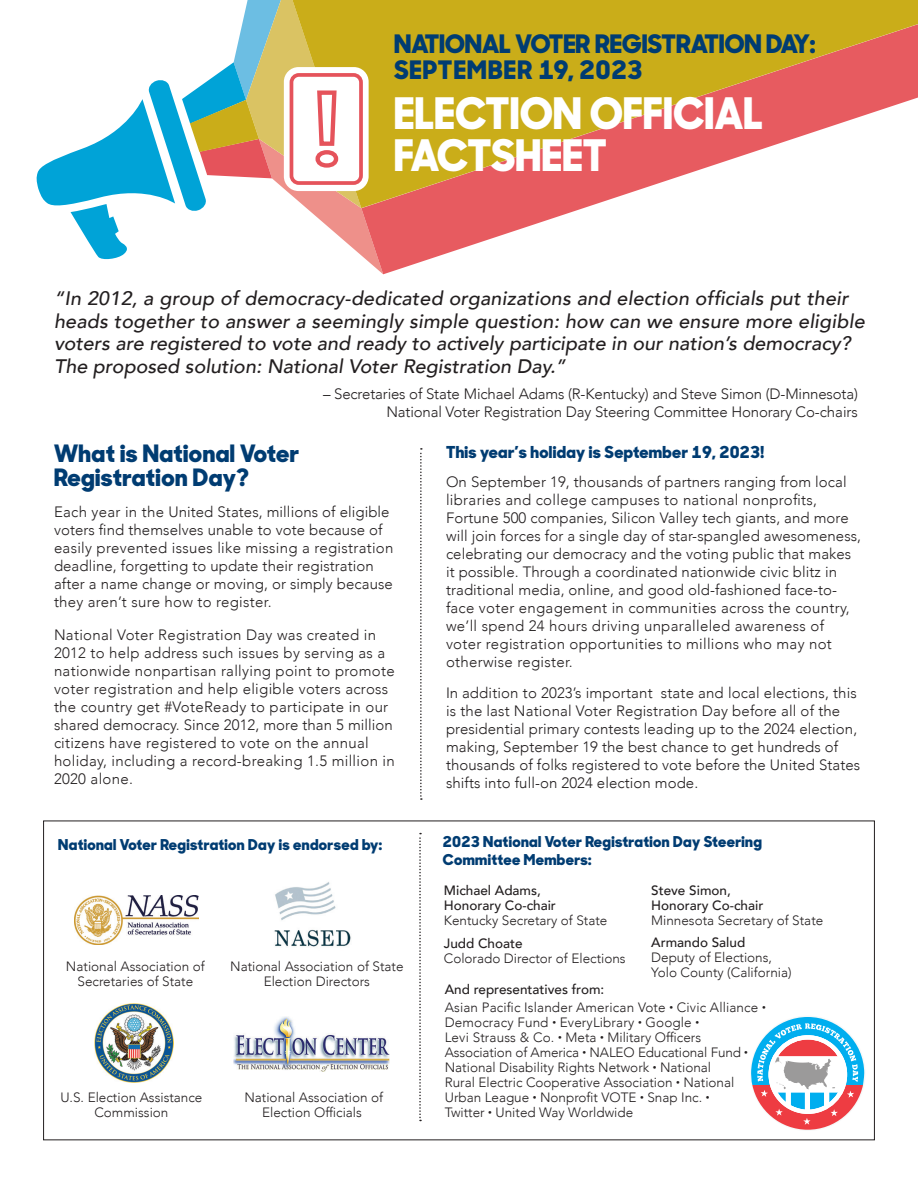
<style>
.page{position:relative;width:918px;height:1188px;background:#fff}
.page>*{position:absolute;margin:0;border:0;box-sizing:border-box;transform-origin:0 0}
.t1{font:800 43.5px "Sharp Sans No 1";letter-spacing:.01em;color:#fff}
.t2{font:800 25.5px/25.5px "Sharp Sans No 1";color:#003c72}
.t3{font:800 24px/24px "Sharp Sans No 1";letter-spacing:.02em;color:#003c72}
.t4{font:italic 500 19.5px/22.5px "Avenir";letter-spacing:.01em;color:#231f20}
.t5{font:800 16.5px "Sharp Sans No 1";letter-spacing:.02em;color:#003c72}
.t6{font:300 15px/18px "Avenir";letter-spacing:.005em;color:#231f20}
.t7{font:800 15px/18px "Sharp Sans No 1";letter-spacing:.025em;color:#003c72}
.t8{font:300 13.5px/15px "Avenir";color:#231f20;text-align:center}
.t9{font:500 13.5px/15px "Avenir";color:#231f20}
.s1{font-weight:300}
.s2{font-weight:500}
.s3{font-size:7.5px}
</style>
<div class="page">
<svg style="left:383px;top:208px;width:201px;height:66px"></svg>
<svg style="left:383px;top:0;width:535px;height:208px;fill:#caad19"></svg>
<svg style="left:36px;top:0;width:347px;height:274px"></svg>
<svg style="left:420px;top:448px;width:2px;height:352px"></svg>
<img style="left:274px;top:882px;width:77px;height:65px">
<img style="left:95px;top:1004px;width:79px;height:79px">
<img style="left:234px;top:1016px;width:155px;height:55px">
<img style="left:74px;top:896px;width:125px;height:49px">
<svg style="left:751px;top:1017px;width:113px;height:113px"></svg>
<svg style="left:419px;top:833px;width:2px;height:288px"></svg>
<p class="t2" style="left:394px;top:30px;width:423px">NATIONAL VOTER REGISTRATION DAY:<br>SEPTEMBER 19, 2023</p>
<p class="t1" style="left:394px;top:81px;width:370px">ELECTION OFFICIAL</p>
<p class="t1" style="left:394px;top:123px;width:214px">FACTSHEET</p>
<p class="t4" style="left:54px;top:287px;width:812px">“In 2012, a group of democracy-dedicated organizations and election officials put their heads together to answer a seemingly simple question: how can we ensure more eligible voters are registered to vote and ready to actively participate in our nation’s democracy?<br>The proposed solution: National Voter Registration Day.”</p>
<p class="t6" style="left:323px;top:385px;width:536px">– Secretaries of State Michael Adams (R-Kentucky) and Steve Simon (D-Minnesota)</p>
<p class="t6" style="left:386px;top:403px;width:473px">National Voter Registration Day Steering Committee Honorary Co-chairs</p>
<p class="t3" style="left:54px;top:440px;width:247px">What is National Voter<br>Registration Day?</p>
<p class="t6" style="left:54px;top:503px;width:341px">Each year in the United States, millions of eligible voters find themselves unable to vote because of easily prevented issues like missing a registration deadline, forgetting to update their registration after a name change or moving, or simply because they aren’t sure how to register.</p>
<p class="t6" style="left:54px;top:626px;width:342px">National Voter Registration Day was created in 2012 to help address such issues by serving as a nationwide nonpartisan rallying point to promote voter registration and help eligible voters across the country get #VoteReady to participate in our shared democracy. Since 2012, more than 5 million citizens have registered to vote on the annual holiday, including a record-breaking 1.5 million in 2020 alone.</p>
<p class="t7" style="left:58px;top:835px;width:325px">National Voter Registration Day is endorsed by:</p>
<p class="t8" style="left:66px;top:959px;width:140px">National Association of<br>Secretaries of State</p>
<p class="t8" style="left:230px;top:959px;width:175px">National Association of State<br>Election Directors</p>
<p class="t8" style="left:60px;top:1090px;width:144px">U.S. Election Assistance<br>Commission</p>
<p class="t8" style="left:244px;top:1090px;width:140px">National Association of<br>Election Officials</p>
<p class="t5" style="left:446px;top:440px;width:319px">This year’s holiday is September 19, 2023!</p>
<p class="t6" style="left:446px;top:473px;width:417px">On September 19, thousands of partners ranging from local libraries and college campuses to national nonprofits, Fortune 500 companies, Silicon Valley tech giants, and more will join forces for a single day of star-spangled awesomeness, celebrating our democracy and the voting public that makes it possible. Through a coordinated nationwide civic blitz in traditional media, online, and good old-fashioned face-to&shy;face voter engagement in communities across the country, we’ll spend 24 hours driving unparalleled awareness of voter registration opportunities to millions who may not otherwise register.</p>
<p class="t6" style="left:446px;top:684px;width:416px">In addition to 2023’s important state and local elections, this is the last National Voter Registration Day before all of the presidential primary contests leading up to the 2024 election, making, September 19 the best chance to get hundreds of thousands of folks registered to vote before the United States shifts into full-on 2024 election mode.</p>
<p class="t7" style="left:443px;top:832px;width:321px">2023 National Voter Registration Day Steering<br>Committee Members:</p>
<p class="t9" style="left:444px;top:882px;width:165px">Michael Adams,<br>Honorary Co-chair<br><span class="s1">Kentucky Secretary of State</span></p>
<p class="t8" style="left:444px;top:936px;width:183px;text-align:left"><span class="s2">Judd Choate<br></span>Colorado Director of Elections</p>
<p class="t9" style="left:651px;top:882px;width:174px">Steve Simon,<br>Honorary Co-chair<br><span class="s1">Minnesota Secretary of State</span></p>
<p class="t8" style="left:651px;top:935px;width:142px;text-align:left"><span class="s2">Armando Salud<br></span>Deputy of Elections,<br>Yolo County (California)</p>
<p class="t8" style="left:445px;top:980px;width:323px;line-height:18px;text-align:left"><span class="s2">And representatives from:<br></span>Asian Pacific Islander American Vote <span class="s3">•</span> Civic Alliance <span class="s3">•</span></p>
<p class="t8" style="left:445px;top:1014px;width:305px;text-align:left">Democracy Fund <span class="s3">•</span> EveryLibrary <span class="s3">•</span> Google <span class="s3">•<br></span>Levi Strauss &amp; Co. <span class="s3">•</span> Meta <span class="s3">•</span> Military Officers Association of America <span class="s3">•</span> NALEO Educational Fund <span class="s3">• </span>National Disability Rights Network <span class="s3">•</span> National<br>Rural Electric Cooperative Association <span class="s3">•</span> National Urban League <span class="s3">•</span> Nonprofit VOTE <span class="s3">•</span> Snap Inc. <span class="s3">• </span>Twitter <span class="s3">•</span> United Way Worldwide</p>
</div>
